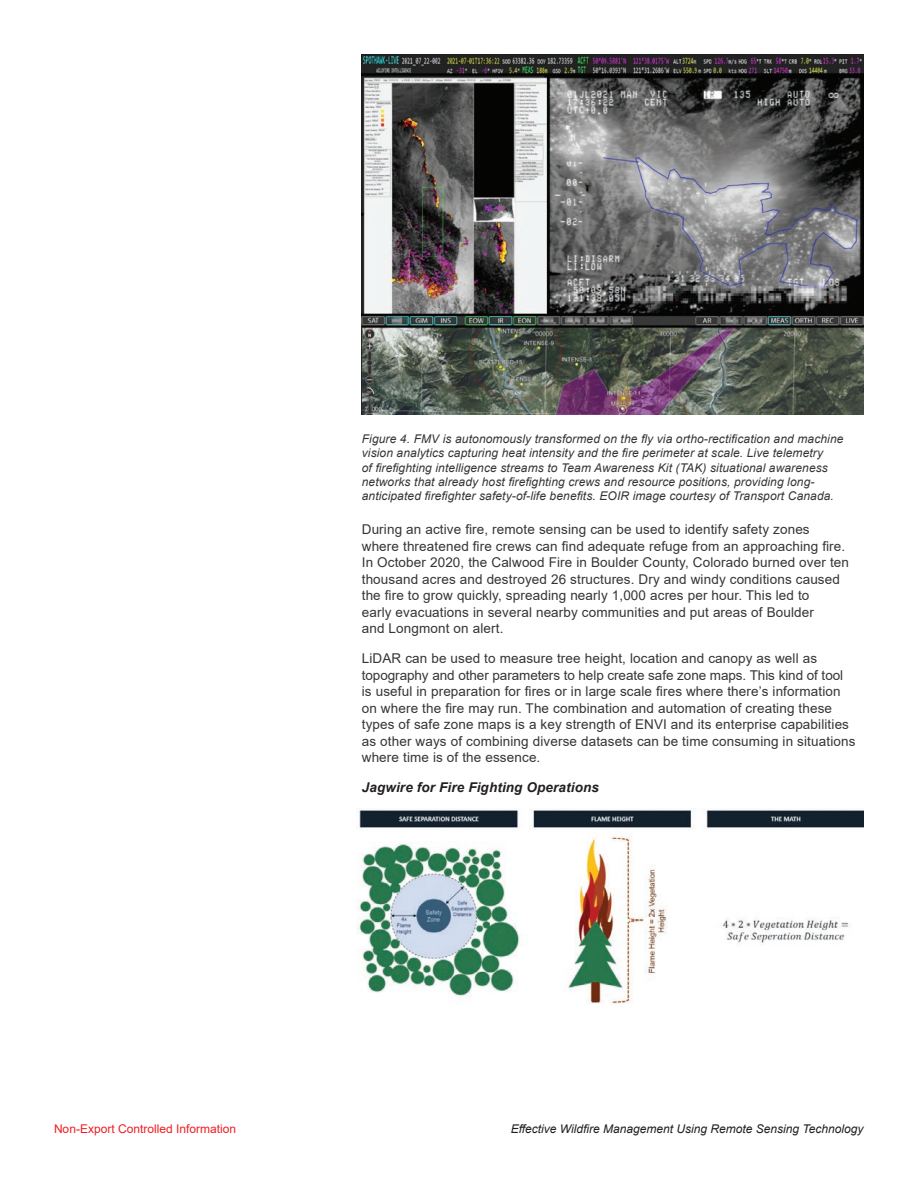
<style>
.page{position:relative;width:918px;height:1188px;background:#fff}
.page>*{position:absolute;margin:0;border:0;box-sizing:border-box;transform-origin:0 0}
.t1{font:13.5px/16.5px "Arial";letter-spacing:.01em;color:#363536}
.t2{font:italic 700 13.5px "Arial";letter-spacing:.01em;color:#231f20}
.t3{font:italic 12px/14.4px "Arial";letter-spacing:.01em;color:#363536}
.t4{font:italic 12px "Arial";color:#231f20}
.t5{font:12px "Arial";color:#ee1d23}
</style>
<div class="page">
<img style="left:362px;top:54px;width:502px;height:361px">
<img style="left:358px;top:809px;width:506px;height:195px">
<p class="t3" style="left:362px;top:432px;width:483px">Figure 4. FMV is autonomously transformed on the fly via ortho-rectification and machine vision analytics capturing heat intensity and the fire perimeter at scale. Live telemetry<br>of firefighting intelligence streams to Team Awareness Kit (TAK) situational awareness networks that already host firefighting crews and resource positions, providing long&shy;anticipated firefighter safety-of-life benefits. EOIR image courtesy of Transport Canada.</p>
<p class="t1" style="left:362px;top:521px;width:489px">During an active fire, remote sensing can be used to identify safety zones where threatened fire crews can find adequate refuge from an approaching fire.<br>In October 2020, the Calwood Fire in Boulder County, Colorado burned over ten thousand acres and destroyed 26 structures. Dry and windy conditions caused the fire to grow quickly, spreading nearly 1,000 acres per hour. This led to<br>early evacuations in several nearby communities and put areas of Boulder<br>and Longmont on alert.</p>
<p class="t1" style="left:362px;top:650px;width:495px">LiDAR can be used to measure tree height, location and canopy as well as topography and other parameters to help create safe zone maps. This kind of tool is useful in preparation for fires or in large scale fires where there’s information on where the fire may run. The combination and automation of creating these types of safe zone maps is a key strength of ENVI and its enterprise capabilities as other ways of combining diverse datasets can be time consuming in situations where time is of the essence.</p>
<p class="t2" style="left:362px;top:778px;width:239px">Jagwire for Fire Fighting Operations</p>
<p class="t5" style="left:54px;top:1121px;width:184px">Non-Export Controlled Information</p>
<p class="t4" style="left:511px;top:1121px;width:354px">Effective Wildfire Management Using Remote Sensing Technology</p>
</div>
